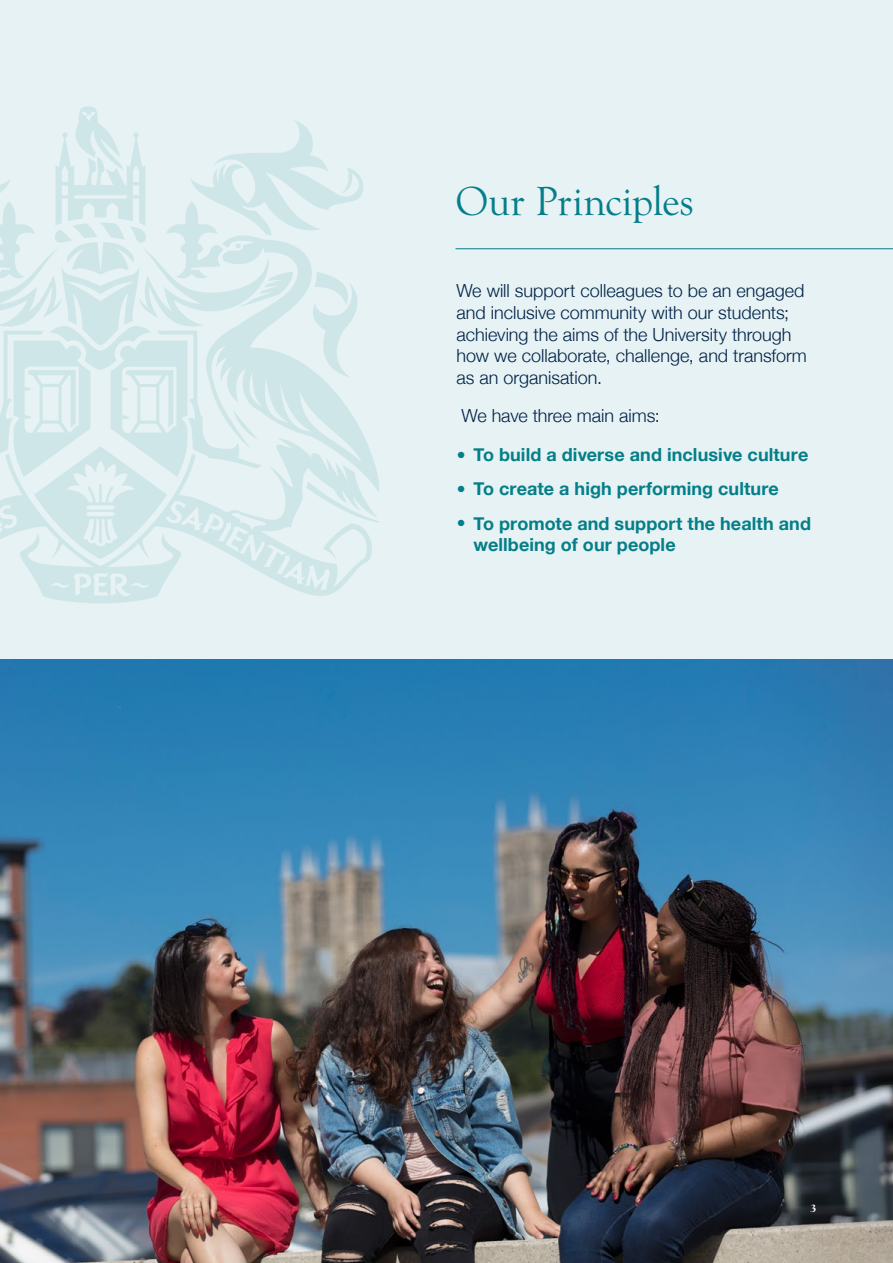
<style>
.page{position:relative;width:893px;height:1263px;background:#e6f2f3}
.page>*{position:absolute;margin:0;border:0;box-sizing:border-box;transform-origin:0 0}
.t1{font:42px "Goudy Old Sty";letter-spacing:-.01em;color:#047e8b}
.t2{font:300 18px/21.6px "Helvetica Neue";color:#002147}
.t3{font:700 18px/21.6px "Helvetica Neue";letter-spacing:.005em;color:#047e88}
.t4{font:700 expanded 12px "Goudy Old Sty";color:#fff}
.s1{font-weight:500;font-size:15px}
</style>
<div class="page">
<svg style="left:22px;top:559px;width:347px;height:44px"></svg>
<svg style="left:293px;top:569px;width:4px;height:6px"></svg>
<svg style="left:79px;top:577px;width:9px;height:10px"></svg>
<svg style="left:115px;top:577px;width:9px;height:9px"></svg>
<svg style="left:0;top:106px;width:379px;height:453px"></svg>
<svg style="left:198px;top:230px;width:181px;height:264px"></svg>
<hr style="left:455px;top:248px;width:438px;height:1px;background:#047e88">
<img style="left:0;top:659px;width:893px;height:604px">
<p class="t1" style="left:455px;top:179px;width:240px">Our Principles</p>
<p class="t2" style="left:457px;top:279px;width:352px">We will support colleagues to be an engaged and inclusive community with our students; achieving the aims of the University through how we collaborate, challenge, and transform as an organisation.</p>
<p class="t2" style="left:462px;top:404px;width:200px">We have three main aims:</p>
<p class="t3" style="left:457px;top:444px;width:353px"><span class="s1">●</span> To build a diverse and inclusive culture</p>
<p class="t3" style="left:457px;top:479px;width:324px"><span class="s1">●</span> To create a high performing culture</p>
<p class="t3" style="left:474px;top:513px;width:339px;text-indent:-17px"><span class="s1">●</span> To promote and support the health and wellbeing of our people</p>
<p class="t4" style="left:810px;top:1201px;width:8px">3</p>
</div>
